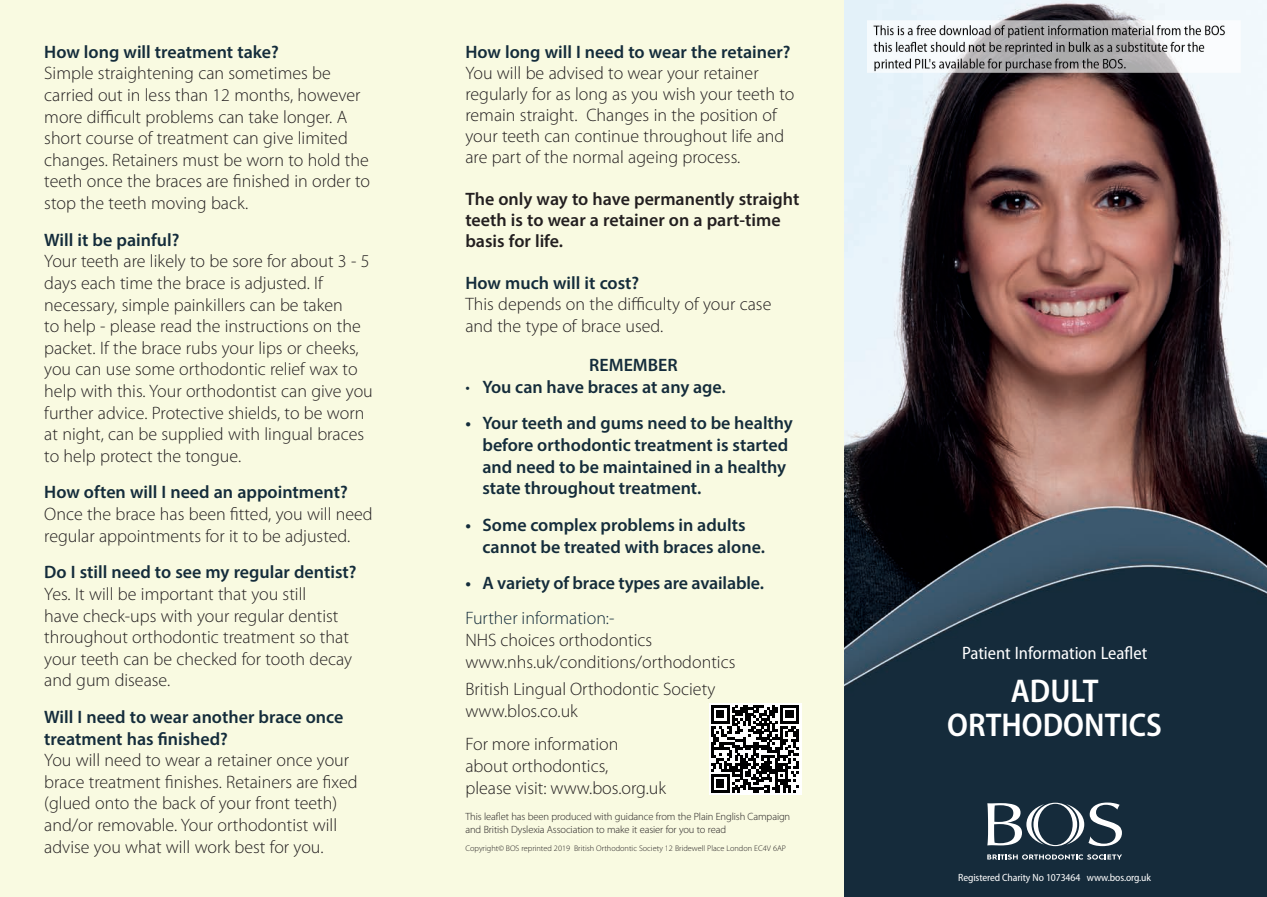
<style>
.page{position:relative;width:1267px;height:897px;background:#fff}
.page>*{position:absolute;margin:0;border:0;box-sizing:border-box;transform-origin:0 0}
.t1{font:600 semi-condensed 33px/34.5px "Myriad Pro";color:#fff;text-align:center}
.t2{font:300 18px/21.6px "Myriad Pro";color:#231f20}
.t3{font:600 18px/21.6px "Myriad Pro";color:#142c3b}
.t4{font:600 18px/21px "Myriad Pro";color:#231f20}
.t5{font:semi-condensed 18px "Myriad Pro";color:#fff}
.t6{font:300 18px "Myriad Pro";color:#142c3b}
.t7{font:300 10.5px/12.6px "Myriad Pro";letter-spacing:-.01em;color:#231f20}
.t8{font:semi-condensed 10.5px "Myriad Pro";letter-spacing:-.01em;color:#fff}
.t9{font:300 8.25px "Myriad Pro";color:#231f20}
.s1{font-weight:300}
</style>
<div class="page">
<div style="left:0;top:0;width:1266px;height:896px;background:#f9fae1"></div>
<svg style="left:709px;top:703px;width:92px;height:91px"></svg>
<svg style="left:710px;top:705px;width:88px;height:87px"></svg>
<img style="left:844px;top:0;width:422px;height:896px">
<svg style="left:987px;top:854px;width:134px;height:5px"></svg>
<svg style="left:987px;top:802px;width:134px;height:44px"></svg>
<img style="left:867px;top:21px;width:373px;height:51px">
<p class="t3" style="left:44px;top:40px;width:236px">How long will treatment take?</p>
<p class="t2" style="left:44px;top:62px;width:327px">Simple straightening can sometimes be carried out in less than 12 months, however more difficult problems can take longer. A short course of treatment can give limited changes. Retainers must be worn to hold the teeth once the braces are finished in order to stop the teeth moving back.</p>
<p class="t3" style="left:44px;top:228px;width:137px">Will it be painful?</p>
<p class="t2" style="left:44px;top:250px;width:330px">Your teeth are likely to be sore for about 3 - 5 days each time the brace is adjusted. If necessary, simple painkillers can be taken<br>to help - please read the instructions on the packet. If the brace rubs your lips or cheeks, you can use some orthodontic relief wax to help with this. Your orthodontist can give you further advice. Protective shields, to be worn at night, can be supplied with lingual braces to help protect the tongue.</p>
<p class="t3" style="left:44px;top:481px;width:305px">How often will I need an appointment?</p>
<p class="t2" style="left:44px;top:503px;width:330px">Once the brace has been fitted, you will need regular appointments for it to be adjusted.</p>
<p class="t3" style="left:44px;top:561px;width:314px">Do I still need to see my regular dentist?</p>
<p class="t2" style="left:44px;top:583px;width:309px">Yes. It will be important that you still<br>have check-ups with your regular dentist throughout orthodontic treatment so that your teeth can be checked for tooth decay and gum disease.</p>
<p class="t3" style="left:44px;top:705px;width:301px">Will I need to wear another brace once treatment has finished?</p>
<p class="t2" style="left:44px;top:749px;width:315px">You will need to wear a retainer once your brace treatment finishes. Retainers are fixed (glued onto the back of your front teeth) and/or removable. Your orthodontist will advise you what will work best for you.</p>
<p class="t3" style="left:465px;top:40px;width:326px">How long will I need to wear the retainer?</p>
<p class="t2" style="left:465px;top:62px;width:330px;line-height:21px">You will be advised to wear your retainer regularly for as long as you wish your teeth to remain straight. Changes in the position of your teeth can continue throughout life and are part of the normal ageing process.</p>
<p class="t4" style="left:465px;top:188px;width:335px">The only way to have permanently straight teeth is to wear a retainer on a part-time basis for life.</p>
<p class="t3" style="left:465px;top:271px;width:175px">How much will it cost?</p>
<p class="t2" style="left:465px;top:293px;width:307px">This depends on the difficulty of your case and the type of brace used.</p>
<p class="t3" style="left:589px;top:354px;width:90px">REMEMBER</p>
<p class="t3" style="left:465px;top:375px;width:262px"><span class="s1">•</span> You can have braces at any age.</p>
<p class="t3" style="left:482px;top:412px;width:312px;text-indent:-17px">• Your teeth and gums need to be healthy before orthodontic treatment is started and need to be maintained in a healthy state throughout treatment.</p>
<p class="t3" style="left:482px;top:513px;width:284px;text-indent:-17px">• Some complex problems in adults cannot be treated with braces alone.</p>
<p class="t3" style="left:465px;top:571px;width:300px">• A variety of brace types are available.</p>
<p class="t6" style="left:465px;top:607px;width:150px">Further information:-</p>
<p class="t2" style="left:465px;top:628px;width:271px">NHS choices orthodontics www.nhs.uk/conditions/orthodontics</p>
<p class="t2" style="left:465px;top:678px;width:251px">British Lingual Orthodontic Society www.blos.co.uk</p>
<p class="t2" style="left:465px;top:733px;width:202px">For more information<br>about orthodontics,<br>please visit: www.bos.org.uk</p>
<p class="t7" style="left:465px;top:810px;width:326px">This leaflet has been produced with guidance from the Plain English Campaign and British Dyslexia Association to make it easier for you to read</p>
<p class="t9" style="left:465px;top:842px;width:322px">Copyright© BOS reprinted 2019 British Orthodontic Society 12 Bridewell Place London EC4V 6AP</p>
<p class="t5" style="left:962px;top:641px;width:187px">Patient Information Leaflet</p>
<h1 class="t1" style="left:947px;top:672px;width:216px">ADULT<br>ORTHODONTICS</h1>
<p class="t8" style="left:958px;top:870px;width:194px">Registered Charity No 1073464 www.bos.org.uk</p>
</div>
